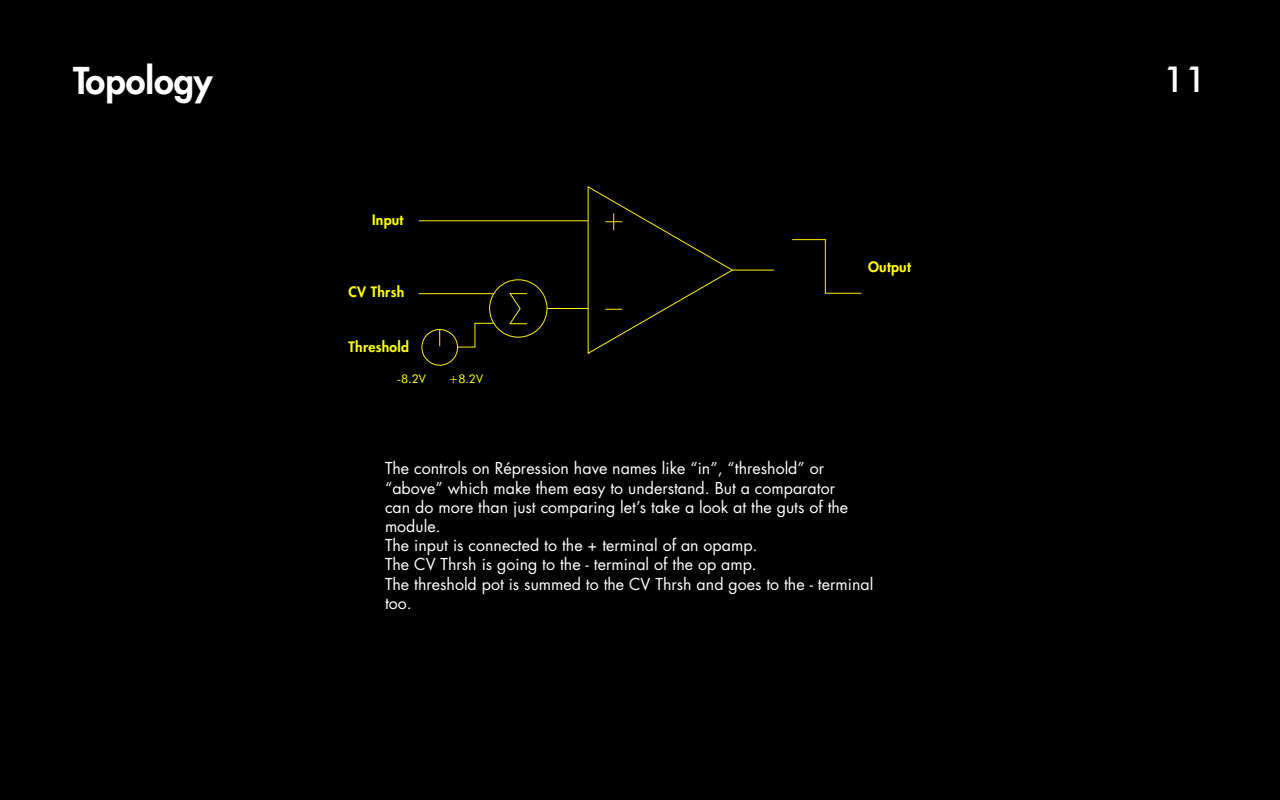
<style>
.page{position:relative;width:1280px;height:800px;background:#000}
.page>*{position:absolute;margin:0;border:0;box-sizing:border-box;transform-origin:0 0}
.t1{font:800 36px "Futura Std";color:#fff}
.t2{font:500 36px "Futura BT";color:#fff}
.t3{font:16px/19.2px "Futura Std";color:#fff}
.t4{font:800 14px "Futura Std";letter-spacing:.02em;color:#ff0}
.t5{font:12px "Futura BT";color:#ff0}
</style>
<div class="page">
<div style="left:489px;top:279px;width:59px;height:59px;border:1px solid #ffed00;border-radius:50%"></div>
<svg style="left:509px;top:293px;width:19px;height:32px"></svg>
<hr style="left:547px;top:308px;width:41px;height:1px;background:#ffed00">
<hr style="left:419px;top:220px;width:169px;height:1px;background:#ffed00">
<hr style="left:419px;top:293px;width:75px;height:1px;background:#ffed00">
<svg style="left:457px;top:322px;width:38px;height:26px"></svg>
<svg style="left:587px;top:186px;width:147px;height:168px"></svg>
<div style="left:421px;top:329px;width:37px;height:37px;border:1px solid #ffed00;border-radius:50%"></div>
<svg style="left:439px;top:330px;width:1px;height:16px"></svg>
<hr style="left:732px;top:270px;width:42px;height:1px;background:#ffed00">
<svg style="left:792px;top:239px;width:70px;height:55px"></svg>
<h1 class="t1" style="left:73px;top:58px;width:141px">Topology</h1>
<h1 class="t2" style="left:1164px;top:57px;width:45px">11</h1>
<p class="t4" style="left:372px;top:211px;width:33px">Input</p>
<p class="t4" style="left:349px;top:283px;width:57px">CV Thrsh</p>
<p class="t4" style="left:349px;top:338px;width:62px">Threshold</p>
<p class="t5" style="left:397px;top:371px;width:31px">-8.2V</p>
<p class="t5" style="left:448px;top:371px;width:36px">+8.2V</p>
<p class="t4" style="left:868px;top:258px;width:44px">Output</p>
<p class="t3" style="left:385px;top:459px;width:490px">The controls on Répression have names like “in”, “threshold” or “above” which make them easy to understand. But a comparator<br>can do more than just comparing let’s take a look at the guts of the module.<br>The input is connected to the + terminal of an opamp.<br>The CV Thrsh is going to the - terminal of the op amp.<br>The threshold pot is summed to the CV Thrsh and goes to the - terminal too.</p>
</div>
